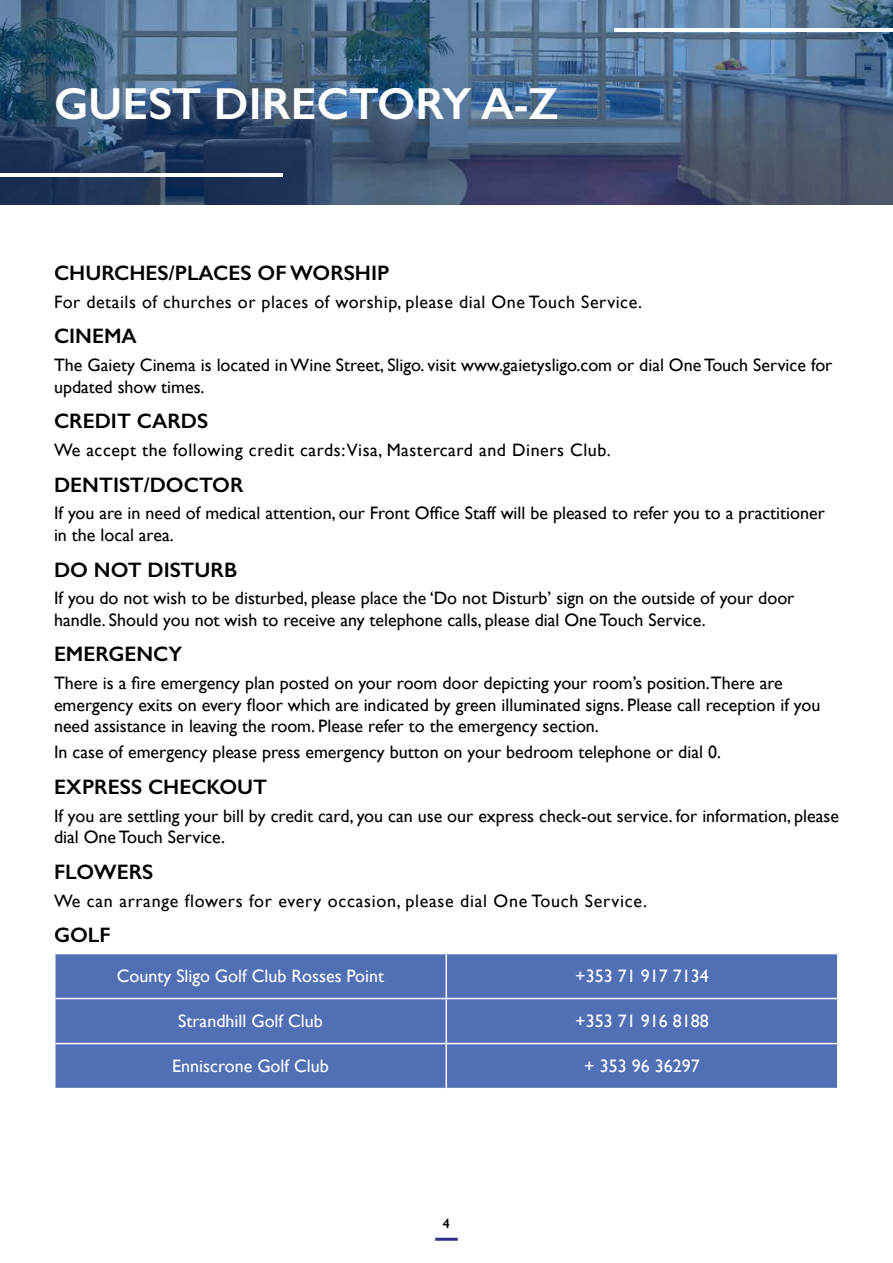
<style>
.page{position:relative;width:893px;height:1263px;background:#fff}
.page>*{position:absolute;margin:0;border:0;box-sizing:border-box;transform-origin:0 0}
.t1{font:600 45px "Gill Sans";color:#fff}
.t2{font:600 21px "Gill Sans";color:#000}
.t3{font:18px/21.6px "Gill Sans";color:#000}
.t4{font:18px "Gill Sans";letter-spacing:.03em;color:#000}
.t5{font:18px "Gill Sans";color:#fff}
.t6{font:18px "Gill Sans";letter-spacing:.04em;color:#000}
.t7{font:600 13.5px "Gill Sans";color:#000}
</style>
<div class="page">
<div style="left:56px;top:954px;width:781px;height:134px;background:#516fb4"></div>
<hr style="left:446px;top:954px;width:1px;height:44px;background:#fff">
<hr style="left:54px;top:998px;width:392px;height:1px;background:#fff">
<hr style="left:446px;top:998px;width:392px;height:1px;background:#fff">
<hr style="left:446px;top:999px;width:1px;height:44px;background:#fff">
<hr style="left:54px;top:1043px;width:392px;height:1px;background:#fff">
<hr style="left:446px;top:1043px;width:392px;height:1px;background:#fff">
<hr style="left:446px;top:1044px;width:1px;height:44px;background:#fff">
<hr style="left:435px;top:1238px;width:23px;height:3px;background:#2b3088">
<svg style="left:0;top:0;width:893px;height:204px;background:#456080"></svg>
<hr style="left:0;top:173px;width:283px;height:4px;background:#fff">
<hr style="left:614px;top:28px;width:279px;height:4px;background:#fff">
<h1 class="t1" style="left:54px;top:76px;width:506px">GUEST DIRECTORY A-Z</h1>
<p class="t2" style="left:54px;top:260px;width:337px">CHURCHES/PLACES OF WORSHIP</p>
<p class="t4" style="left:54px;top:291px;width:590px">For details of churches or places of worship, please dial One Touch Service.</p>
<p class="t2" style="left:54px;top:324px;width:84px">CINEMA</p>
<p class="t3" style="left:54px;top:354px;width:780px">The Gaiety Cinema is located in Wine Street, Sligo. visit www.gaietysligo.com or dial One Touch Service for updated show times.</p>
<p class="t2" style="left:54px;top:408px;width:156px">CREDIT CARDS</p>
<p class="t4" style="left:54px;top:439px;width:558px">We accept the following credit cards: Visa, Mastercard and Diners Club.</p>
<p class="t2" style="left:54px;top:472px;width:191px">DENTIST/DOCTOR</p>
<p class="t3" style="left:54px;top:502px;width:772px">If you are in need of medical attention, our Front Office Staff will be pleased to refer you to a practitioner in the local area.</p>
<p class="t2" style="left:54px;top:557px;width:185px">DO NOT DISTURB</p>
<p class="t3" style="left:54px;top:587px;width:742px">If you do not wish to be disturbed, please place the ‘Do not Disturb’ sign on the outside of your door handle. Should you not wish to receive any telephone calls, please dial One Touch Service.</p>
<p class="t2" style="left:54px;top:642px;width:130px">EMERGENCY</p>
<p class="t3" style="left:54px;top:672px;width:768px">There is a fire emergency plan posted on your room door depicting your room’s position.There are emergency exits on every floor which are indicated by green illuminated signs. Please call reception if you need assistance in leaving the room. Please refer to the emergency section.</p>
<p class="t3" style="left:54px;top:741px;width:668px">In case of emergency please press emergency button on your bedroom telephone or dial 0.</p>
<p class="t2" style="left:54px;top:774px;width:215px">EXPRESS CHECKOUT</p>
<p class="t3" style="left:54px;top:805px;width:786px">If you are settling your bill by credit card, you can use our express check-out service. for information, please dial One Touch Service.</p>
<p class="t2" style="left:54px;top:859px;width:101px">FLOWERS</p>
<p class="t6" style="left:54px;top:890px;width:595px">We can arrange flowers for every occasion, please dial One Touch Service.</p>
<p class="t2" style="left:54px;top:922px;width:58px">GOLF</p>
<p class="t5" style="left:117px;top:965px;width:269px">County Sligo Golf Club Rosses Point</p>
<p class="t5" style="left:575px;top:965px;width:135px">+353 71 917 7134</p>
<p class="t5" style="left:178px;top:1010px;width:146px">Strandhill Golf Club</p>
<p class="t5" style="left:575px;top:1010px;width:135px">+353 71 916 8188</p>
<p class="t5" style="left:172px;top:1055px;width:158px">Enniscrone Golf Club</p>
<p class="t5" style="left:584px;top:1055px;width:117px">+ 353 96 36297</p>
<p class="t7" style="left:443px;top:1215px;width:9px">4</p>
</div>
